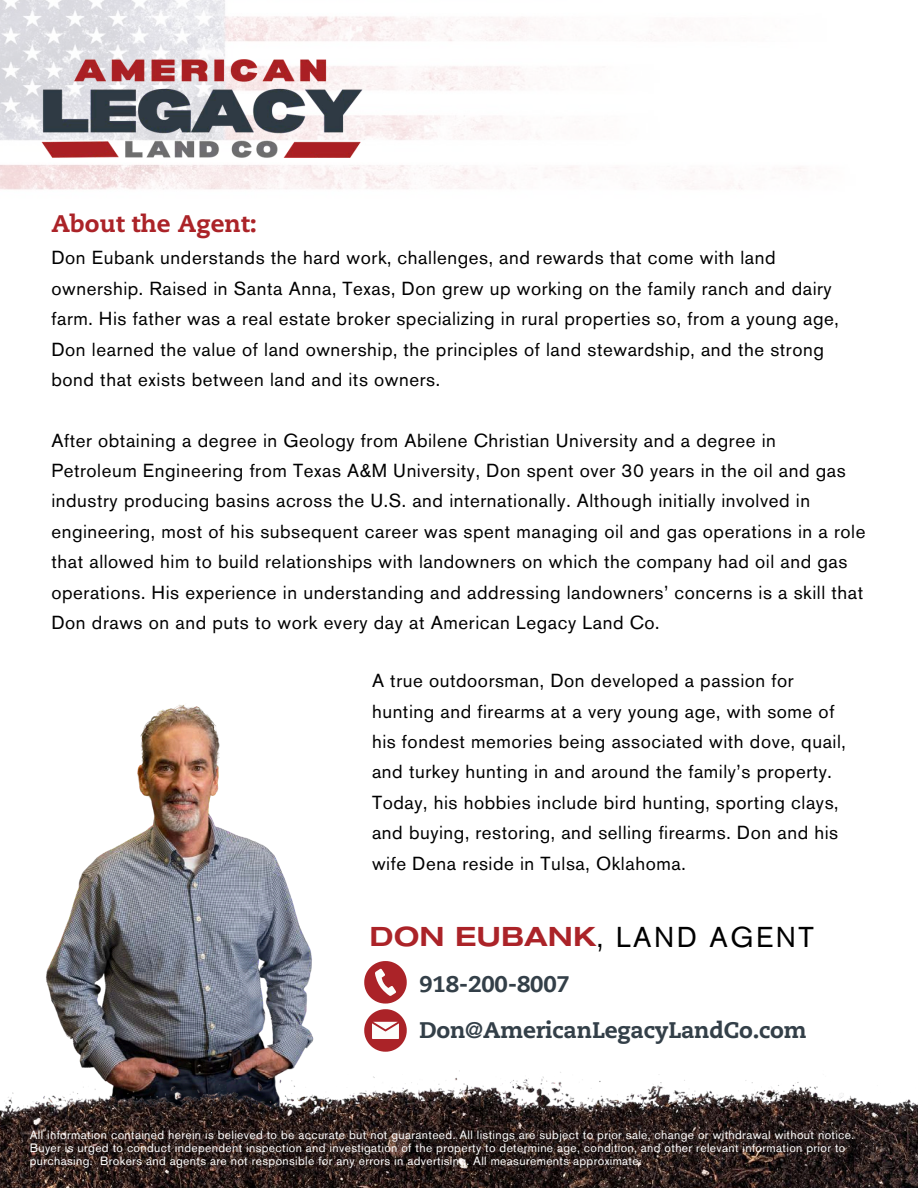
<style>
.page{position:relative;width:918px;height:1188px;background:#fff}
.page>*{position:absolute;margin:0;border:0;box-sizing:border-box;transform-origin:0 0}
.t1{font:28.5px "Akzidenz Grotesk Pro";letter-spacing:.085em;color:#000}
.t2{font:800 24px "Caecilia LT Pro 85";color:#ab2328}
.t3{font:800 22.5px "Caecilia LT Pro 85";letter-spacing:-.01em;color:#333f48}
.t4{font:18.75px/30.3px "Akzidenz Grotesk Pro";letter-spacing:.03em;color:#000}
.t5{font:12px/13px "Akzidenz Grotesk Pro";letter-spacing:.03em;color:#fff}
.s1{font-family:"Akzidenz Grotesk BE";font-weight:500;font-stretch:expanded;font-size:27px;color:#ab2328}
</style>
<div class="page">
<img style="left:46px;top:704px;width:268px;height:366px">
<img style="left:0;top:1070px;width:918px;height:118px">
<svg style="left:364px;top:961px;width:43px;height:91px"></svg>
<img style="left:0;top:0;width:801px;height:190px">
<img style="left:29px;top:0;width:345px;height:190px">
<h4 class="t2" style="left:52px;top:213px;width:207px">About the Agent:</h4>
<p class="t4" style="left:51px;top:245px;width:789px">Don Eubank understands the hard work, challenges, and rewards that come with land ownership. Raised in Santa Anna, Texas, Don grew up working on the family ranch and dairy farm. His father was a real estate broker specializing in rural properties so, from a young age, Don learned the value of land ownership, the principles of land stewardship, and the strong bond that exists between land and its owners.</p>
<h3 class="t4" style="left:51px;top:427px;width:816px">After obtaining a degree in Geology from Abilene Christian University and a degree in Petroleum Engineering from Texas A&amp;M University, Don spent over 30 years in the oil and gas industry producing basins across the U.S. and internationally. Although initially involved in engineering, most of his subsequent career was spent managing oil and gas operations in a role that allowed him to build relationships with landowners on which the company had oil and gas operations. His experience in understanding and addressing landowners’ concerns is a skill that Don draws on and puts to work every day at American Legacy Land Co.</h3>
<h4 class="t4" style="left:372px;top:667px;width:475px">A true outdoorsman, Don developed a passion for hunting and firearms at a very young age, with some of his fondest memories being associated with dove, quail, and turkey hunting in and around the family’s property.<br>Today, his hobbies include bird hunting, sporting clays, and buying, restoring, and selling firearms. Don and his wife Dena reside in Tulsa, Oklahoma.</h4>
<p class="t1" style="left:370px;top:925px;width:446px"><span class="s1">DON EUBANK</span>, LAND AGENT</p>
<h2 class="t3" style="left:420px;top:975px;width:152px">918-200-8007</h2>
<h1 class="t3" style="left:420px;top:1021px;width:389px">Don@AmericanLegacyLandCo.com</h1>
<h3 class="t5" style="left:30px;top:1129px;width:826px">All information contained herein is believed to be accurate but not guaranteed. All listings are subject to prior sale, change or withdrawal without notice.<br>Buyer is urged to conduct independent inspection and investigation of the property to determine age, condition, and other relevant information prior to purchasing. Brokers and agents are not responsible for any errors in advertising. All measurements approximate.</h3>
</div>
